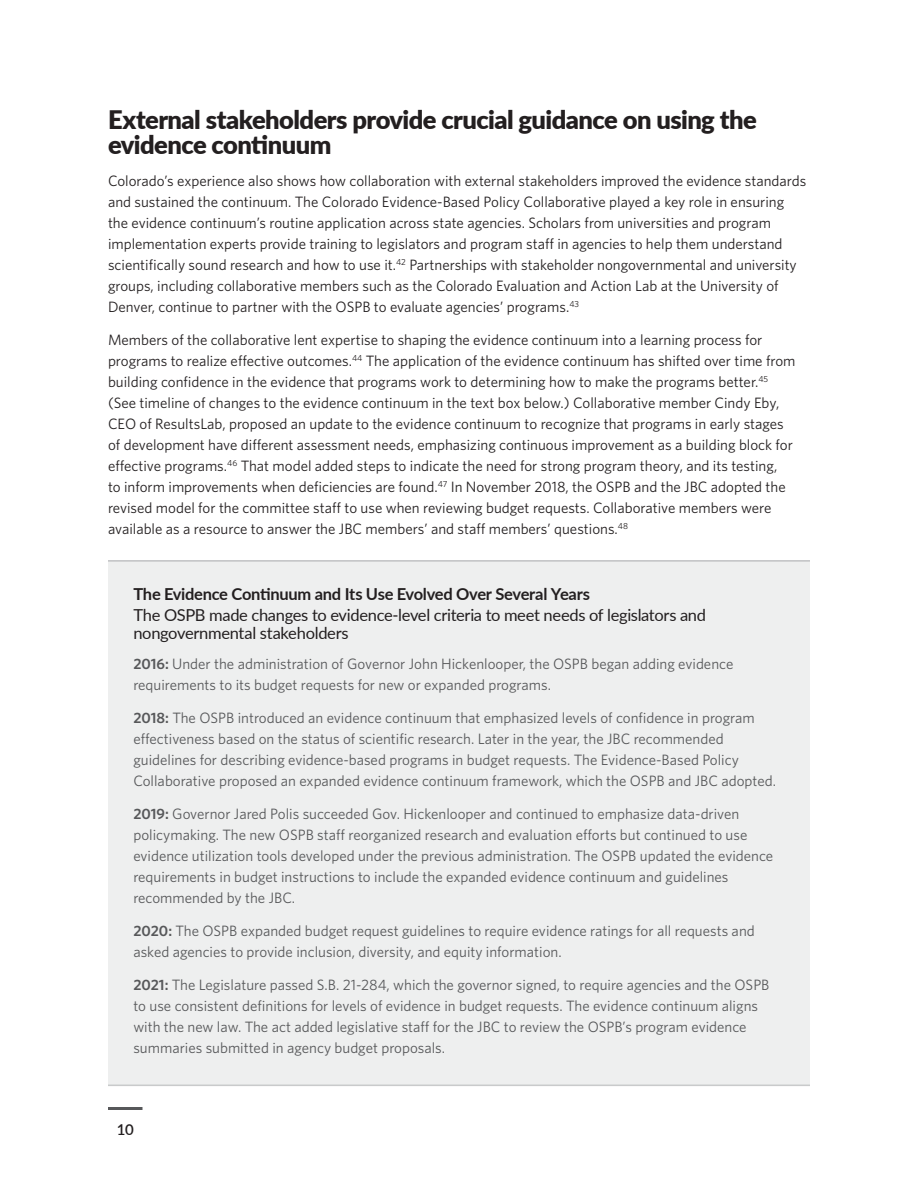
<style>
.page{position:relative;width:918px;height:1188px;background:#fff}
.page>*{position:absolute;margin:0;border:0;box-sizing:border-box;transform-origin:0 0}
.t1{font:900 25.5px/25.5px "Lato";letter-spacing:-.02em;color:#231f20}
.Callout_box_heading{font:16.5px/18px "Lato";letter-spacing:-.02em;color:#231f20}
.Callout_box_heading-2{font:700 16.5px "Lato";letter-spacing:-.015em;color:#231f20}
.Body{font:15px/21px "Whitney";color:#231f20}
.Callout_box_text{font:15px/21px "Whitney";color:#57585a}
.t2{font:600 15px "Lato";color:#231f20}
.s1{font-weight:600}
</style>
<div class="page">
<hr style="left:108px;top:1107px;width:34px;height:3px;background:#57585a">
<div style="left:108px;top:560px;width:702px;height:525px;background:#eeefef"></div>
<hr style="left:108px;top:1085px;width:702px;height:1px;background:#939598">
<hr style="left:108px;top:560px;width:702px;height:2px;background:#939598">
<h1 class="t1" style="left:108px;top:105px;width:650px">External stakeholders provide crucial guidance on using the evidence continuum</h1>
<p class="Body" style="left:108px;top:169px;width:700px">Colorado’s experience also shows how collaboration with external stakeholders improved the evidence standards and sustained the continuum. The Colorado Evidence-Based Policy Collaborative played a key role in ensuring the evidence continuum’s routine application across state agencies. Scholars from universities and program implementation experts provide training to legislators and program staff in agencies to help them understand scientifically sound research and how to use it.<sup>42</sup> Partnerships with stakeholder nongovernmental and university groups, including collaborative members such as the Colorado Evaluation and Action Lab at the University of Denver, continue to partner with the OSPB to evaluate agencies’ programs.<sup>43</sup></p>
<p class="Body" style="left:108px;top:328px;width:689px">Members of the collaborative lent expertise to shaping the evidence continuum into a learning process for programs to realize effective outcomes.<sup>44</sup> The application of the evidence continuum has shifted over time from building confidence in the evidence that programs work to determining how to make the programs better.<sup>45 </sup>(See timeline of changes to the evidence continuum in the text box below.) Collaborative member Cindy Eby, CEO of ResultsLab, proposed an update to the evidence continuum to recognize that programs in early stages of development have different assessment needs, emphasizing continuous improvement as a building block for effective programs.<sup>46</sup> That model added steps to indicate the need for strong program theory, and its testing,<br>to inform improvements when deficiencies are found.<sup>47</sup> In November 2018, the OSPB and the JBC adopted the revised model for the committee staff to use when reviewing budget requests. Collaborative members were available as a resource to answer the JBC members’ and staff members’ questions.<sup>48</sup></p>
<p class="Callout_box_heading-2" style="left:133px;top:581px;width:458px">The Evidence Continuum and Its Use Evolved Over Several Years</p>
<p class="Callout_box_heading" style="left:133px;top:605px;width:574px">The OSPB made changes to evidence-level criteria to meet needs of legislators and nongovernmental stakeholders</p>
<p class="Callout_box_text" style="left:133px;top:652px;width:602px"><span class="s1">2016:</span> Under the administration of Governor John Hickenlooper, the OSPB began adding evidence requirements to its budget requests for new or expanded programs.</p>
<p class="Callout_box_text" style="left:133px;top:706px;width:644px"><span class="s1">2018:</span> The OSPB introduced an evidence continuum that emphasized levels of confidence in program effectiveness based on the status of scientific research. Later in the year, the JBC recommended guidelines for describing evidence-based programs in budget requests. The Evidence-Based Policy Collaborative proposed an expanded evidence continuum framework, which the OSPB and JBC adopted.</p>
<p class="Callout_box_text" style="left:133px;top:802px;width:641px"><span class="s1">2019:</span> Governor Jared Polis succeeded Gov. Hickenlooper and continued to emphasize data-driven policymaking. The new OSPB staff reorganized research and evaluation efforts but continued to use evidence utilization tools developed under the previous administration. The OSPB updated the evidence requirements in budget instructions to include the expanded evidence continuum and guidelines recommended by the JBC.</p>
<p class="Callout_box_text" style="left:133px;top:919px;width:623px"><span class="s1">2020:</span> The OSPB expanded budget request guidelines to require evidence ratings for all requests and asked agencies to provide inclusion, diversity, and equity information.</p>
<p class="Callout_box_text" style="left:133px;top:973px;width:638px"><span class="s1">2021:</span> The Legislature passed S.B. 21-284, which the governor signed, to require agencies and the OSPB to use consistent definitions for levels of evidence in budget requests. The evidence continuum aligns with the new law. The act added legislative staff for the JBC to review the OSPB’s program evidence summaries submitted in agency budget proposals.</p>
<p class="t2" style="left:117px;top:1119px;width:19px">10</p>
</div>
